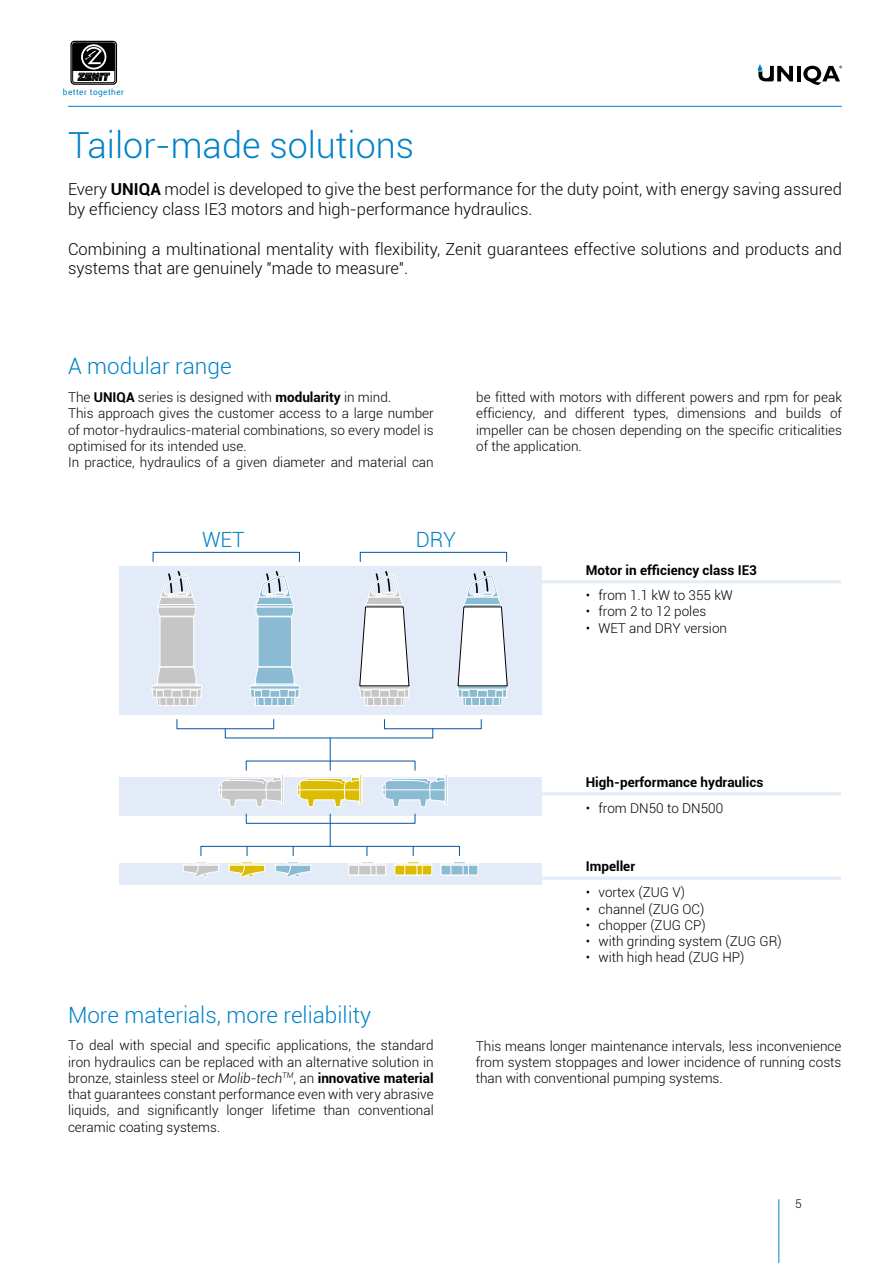
<style>
.page{position:relative;width:893px;height:1263px;background:#fff}
.page>*{position:absolute;margin:0;border:0;box-sizing:border-box;transform-origin:0 0}
.t1{font:300 36px "Roboto";color:#0082c7}
.t2{font:300 22.5px "Roboto";color:#0082c7}
.t3{font:300 21px "Roboto";color:#0082c7}
.t4{font:300 16.5px/19.8px "Roboto";color:#000}
.t5{font:300 13.5px/16.2px "Roboto";color:#000;text-align:justify}
.t6{font:700 13.5px "Roboto";color:#000}
.t7{font:300 12px "Roboto";color:#000}
.t8{font:8.25px "Roboto";letter-spacing:.05em;color:#0082c7}
.s1{font-weight:700}
.s2{font-style:italic}
</style>
<div class="page">
<hr style="left:797px;top:66px;width:3px;height:15px;background:#000">
<svg style="left:803px;top:66px;width:39px;height:19px"></svg>
<svg style="left:758px;top:64px;width:35px;height:17px"></svg>
<hr style="left:778px;top:1199px;width:1px;height:64px;background:#0082c7">
<hr style="left:68px;top:106px;width:774px;height:1px;background:#0082c7">
<div style="left:70px;top:41px;width:47px;height:44px;border:1px solid #000;border-radius:3px"></div>
<div style="left:72px;top:43px;width:43px;height:40px;border:1px solid #000;border-radius:2px"></div>
<svg style="left:73px;top:43px;width:42px;height:38px"></svg>
<div style="left:120px;top:863px;width:422px;height:21px;background:#e3ebf8"></div>
<div style="left:120px;top:777px;width:422px;height:38px;background:#e3ebf8"></div>
<div style="left:120px;top:566px;width:422px;height:148px;background:#e3ebf8"></div>
<hr style="left:522px;top:580px;width:319px;height:3px;background:#e3ebf8">
<hr style="left:522px;top:792px;width:319px;height:3px;background:#e3ebf8">
<hr style="left:522px;top:877px;width:319px;height:3px;background:#e3ebf8">
<svg style="left:152px;top:558px;width:54px;height:172px"></svg>
<div style="left:228px;top:863px;width:38px;height:2px;border:1px solid #fff"></div>
<svg style="left:228px;top:862px;width:37px;height:15px"></svg>
<div style="left:394px;top:863px;width:38px;height:2px;border:1px solid #fff"></div>
<div style="left:410px;top:865px;width:22px;height:10px;background:#dbbc00"></div>
<div style="left:409px;top:865px;width:23px;height:10px;border:1px solid #fff"></div>
<div style="left:400px;top:865px;width:23px;height:10px;border:1px solid #fff"></div>
<div style="left:395px;top:865px;width:22px;height:10px;background:#dbbc00"></div>
<div style="left:394px;top:865px;width:23px;height:10px;border:1px solid #fff"></div>
<div style="left:394px;top:865px;width:11px;height:10px;border:1px solid #fff"></div>
<svg style="left:407px;top:862px;width:13px;height:2px"></svg>
<div style="left:182px;top:863px;width:38px;height:2px;border:1px solid #fff"></div>
<svg style="left:182px;top:862px;width:37px;height:15px"></svg>
<div style="left:274px;top:863px;width:38px;height:2px;border:1px solid #fff"></div>
<svg style="left:275px;top:862px;width:37px;height:15px"></svg>
<div style="left:348px;top:863px;width:38px;height:2px;border:1px solid #fff"></div>
<div style="left:363px;top:865px;width:23px;height:10px;background:#c6c6c6"></div>
<div style="left:363px;top:865px;width:23px;height:10px;border:1px solid #fff"></div>
<div style="left:354px;top:865px;width:23px;height:10px;border:1px solid #fff"></div>
<div style="left:349px;top:865px;width:22px;height:10px;background:#c6c6c6"></div>
<div style="left:348px;top:865px;width:23px;height:10px;border:1px solid #fff"></div>
<div style="left:348px;top:865px;width:11px;height:10px;border:1px solid #fff"></div>
<svg style="left:361px;top:862px;width:13px;height:2px"></svg>
<div style="left:441px;top:863px;width:37px;height:2px;border:1px solid #fff"></div>
<div style="left:456px;top:865px;width:22px;height:10px;background:#8bbad3"></div>
<div style="left:455px;top:865px;width:23px;height:10px;border:1px solid #fff"></div>
<div style="left:446px;top:865px;width:23px;height:10px;border:1px solid #fff"></div>
<div style="left:441px;top:865px;width:22px;height:10px;background:#8bbad3"></div>
<div style="left:441px;top:865px;width:22px;height:10px;border:1px solid #fff"></div>
<div style="left:441px;top:865px;width:10px;height:10px;border:1px solid #fff"></div>
<svg style="left:453px;top:862px;width:13px;height:2px"></svg>
<div style="left:201px;top:846px;width:259px;height:10px;border:1px solid #0056a4"></div>
<svg style="left:218px;top:558px;width:290px;height:259px"></svg>
<hr style="left:383px;top:789px;width:62px;height:1px;background:#fff">
<hr style="left:330px;top:814px;width:1px;height:32px;background:#0056a4">
<div style="left:246px;top:814px;width:169px;height:10px;border:1px solid #0056a4"></div>
<div style="left:153px;top:552px;width:147px;height:10px;border:1px solid #0056a4"></div>
<div style="left:360px;top:552px;width:147px;height:10px;border:1px solid #0056a4"></div>
<p class="t8" style="left:63px;top:86px;width:63px">better together</p>
<h1 class="t1" style="left:68px;top:120px;width:348px">Tailor-made solutions</h1>
<p class="t4" style="left:68px;top:179px;width:775px">Every <span class="s1">UNIQA</span> model is developed to give the best performance for the duty point, with energy saving assured by efficiency class IE3 motors and high-performance hydraulics.</p>
<p class="t4" style="left:68px;top:238px;width:775px">Combining a multinational mentality with flexibility, Zenit guarantees effective solutions and products and systems that are genuinely "made to measure".</p>
<h2 class="t2" style="left:68px;top:351px;width:165px">A modular range</h2>
<p class="t5" style="left:68px;top:389px;width:367px;text-align:left">The <span class="s1">UNIQA</span> series is designed with <span class="s1">modularity</span> in mind.<br>This approach gives the customer access to a large number of motor-hydraulics-material combinations, so every model is optimised for its intended use.<br>In practice, hydraulics of a given diameter and material can</p>
<p class="t5" style="left:476px;top:389px;width:367px">be fitted with motors with different powers and rpm for peak efficiency, and different types, dimensions and builds of impeller can be chosen depending on the specific criticalities of the application.</p>
<h3 class="t3" style="left:202px;top:525px;width:44px">WET</h3>
<h3 class="t3" style="left:416px;top:525px;width:42px">DRY</h3>
<p class="t6" style="left:586px;top:560px;width:173px">Motor in efficiency class IE3</p>
<p class="t5" style="left:586px;top:587px;width:149px">• from 1.1 kW to 355 kW</p>
<p class="t5" style="left:586px;top:603px;width:122px">• from 2 to 12 poles</p>
<p class="t5" style="left:586px;top:619px;width:143px">• WET and DRY version</p>
<h2 class="t2" style="left:68px;top:1000px;width:304px">More materials, more reliability</h2>
<p class="t6" style="left:586px;top:773px;width:179px">High-performance hydraulics</p>
<p class="t5" style="left:586px;top:800px;width:139px">• from DN50 to DN500</p>
<p class="t6" style="left:586px;top:857px;width:51px">Impeller</p>
<p class="t5" style="left:586px;top:884px;width:101px">• vortex (ZUG V)</p>
<p class="t5" style="left:586px;top:900px;width:120px">• channel (ZUG OC)</p>
<p class="t5" style="left:586px;top:916px;width:121px">• chopper (ZUG CP)</p>
<p class="t5" style="left:586px;top:933px;width:197px">• with grinding system (ZUG GR)</p>
<p class="t5" style="left:586px;top:949px;width:160px">• with high head (ZUG HP)</p>
<p class="t5" style="left:68px;top:1037px;width:367px">To deal with special and specific applications, the standard iron hydraulics can be replaced with an alternative solution in bronze, stainless steel or <span class="s2">Molib-tech</span><sup>TM</sup>, an <span class="s1">innovative material </span>that guarantees constant performance even with very abrasive liquids, and significantly longer lifetime than conventional ceramic coating systems.</p>
<p class="t5" style="left:476px;top:1037px;width:367px">This means longer maintenance intervals, less inconvenience from system stoppages and lower incidence of running costs than with conventional pumping systems.</p>
<p class="t7" style="left:795px;top:1195px;width:8px">5</p>
</div>
